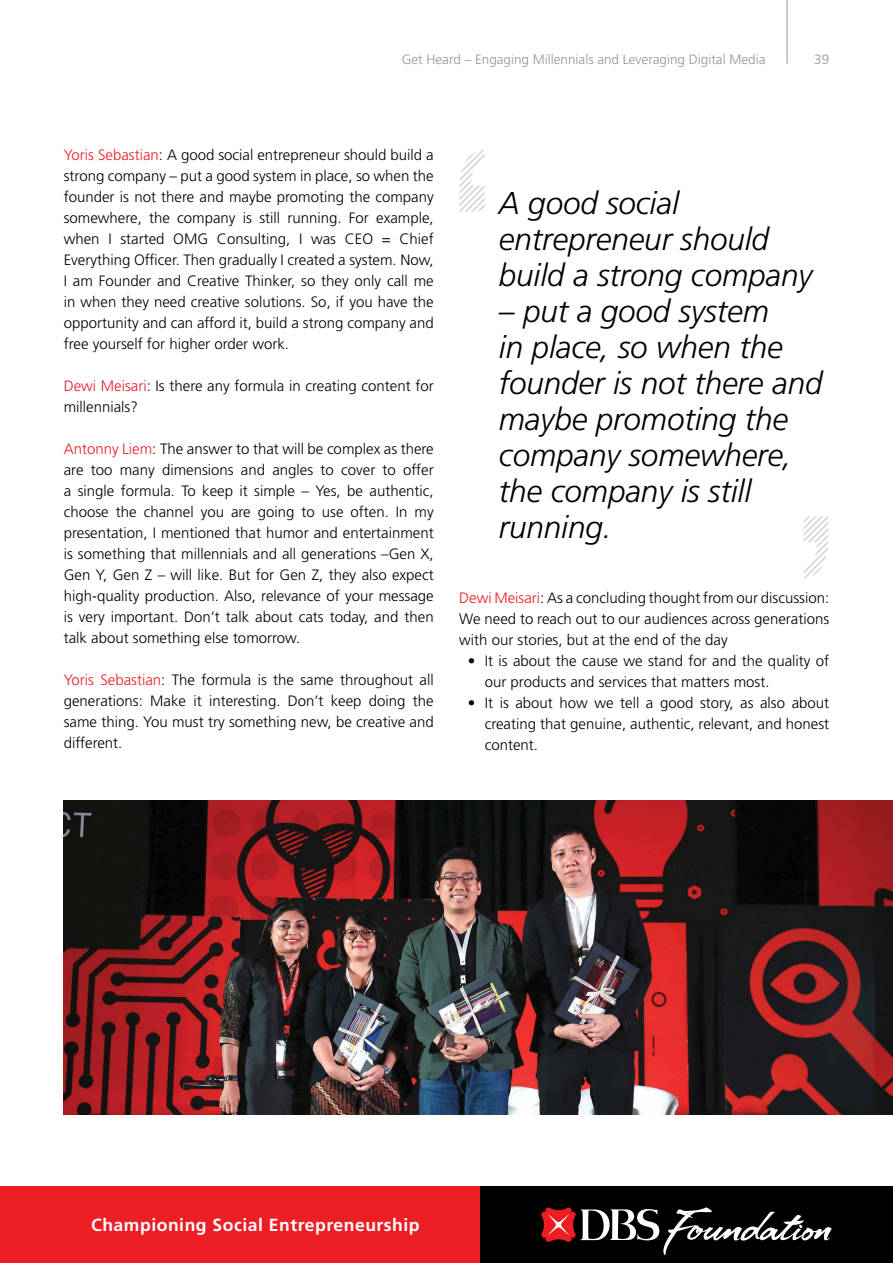
<style>
.page{position:relative;width:893px;height:1263px;background:#fff}
.page>*{position:absolute;margin:0;border:0;box-sizing:border-box;transform-origin:0 0}
.t1{font:italic 300 31.5px/36px "Frutiger LT Std";letter-spacing:-.005em;color:#000}
.t2{font:700 17.55px "Frutiger LT Std";letter-spacing:.03em;color:#fff}
.t3{font:300 15px/21px "Frutiger LT Std";color:#000;text-align:justify}
.t4{font:300 13.5px "Frutiger LT Std";color:#939598}
.s1{color:#ed1d24}
</style>
<div class="page">
<svg style="left:459px;top:149px;width:26px;height:63px"></svg>
<svg style="left:804px;top:516px;width:24px;height:62px"></svg>
<img style="left:64px;top:800px;width:829px;height:314px">
<div style="left:0;top:1186px;width:862px;height:77px;background:#ed1d24"></div>
<div style="left:480px;top:1186px;width:413px;height:77px;background:#000"></div>
<svg style="left:541px;top:1207px;width:291px;height:48px"></svg>
<hr style="left:787px;top:0;width:1px;height:64px;background:#939598">
<p class="t4" style="left:402px;top:51px;width:365px">Get Heard – Engaging Millennials and Leveraging Digital Media</p>
<p class="t4" style="left:814px;top:51px;width:17px">39</p>
<p class="t3" style="left:64px;top:145px;width:371px"><span class="s1">Yoris Sebastian</span>: A good social entrepreneur should build a strong company – put a good system in place, so when the founder is not there and maybe promoting the company somewhere, the company is still running. For example, when I started OMG Consulting, I was CEO = Chief Everything Officer. Then gradually I created a system. Now, I am Founder and Creative Thinker, so they only call me in when they need creative solutions. So, if you have the opportunity and can afford it, build a strong company and free yourself for higher order work.</p>
<p class="t3" style="left:64px;top:376px;width:371px"><span class="s1">Dewi Meisari</span>: Is there any formula in creating content for millennials?</p>
<p class="t3" style="left:64px;top:439px;width:371px"><span class="s1">Antonny Liem</span>: The answer to that will be complex as there are too many dimensions and angles to cover to offer a single formula. To keep it simple – Yes, be authentic, choose the channel you are going to use often. In my presentation, I mentioned that humor and entertainment is something that millennials and all generations –Gen X, Gen Y, Gen Z – will like. But for Gen Z, they also expect high-quality production. Also, relevance of your message is very important. Don’t talk about cats today, and then talk about something else tomorrow.</p>
<p class="t3" style="left:64px;top:670px;width:371px"><span class="s1">Yoris Sebastian</span>: The formula is the same throughout all generations: Make it interesting. Don’t keep doing the same thing. You must try something new, be creative and different.</p>
<h1 class="t1" style="left:499px;top:186px;width:315px">A good social entrepreneur should build a strong company</h1>
<h1 class="t1" style="left:499px;top:294px;width:325px">– put a good system<br>in place, so when the founder is not there and maybe promoting the company somewhere, the company is still running.</h1>
<p class="t3" style="left:459px;top:587px;width:371px"><span class="s1">Dewi Meisari</span>: As a concluding thought from our discussion:<br>We need to reach out to our audiences across generations with our stories, but at the end of the day</p>
<p class="t3" style="left:485px;top:650px;width:346px;text-indent:-17px">• It is about the cause we stand for and the quality of our products and services that matters most.</p>
<p class="t3" style="left:485px;top:692px;width:346px;text-indent:-17px">• It is about how we tell a good story, as also about creating that genuine, authentic, relevant, and honest content.</p>
<p class="t2" style="left:91px;top:1214px;width:330px">Championing Social Entrepreneurship</p>
</div>
